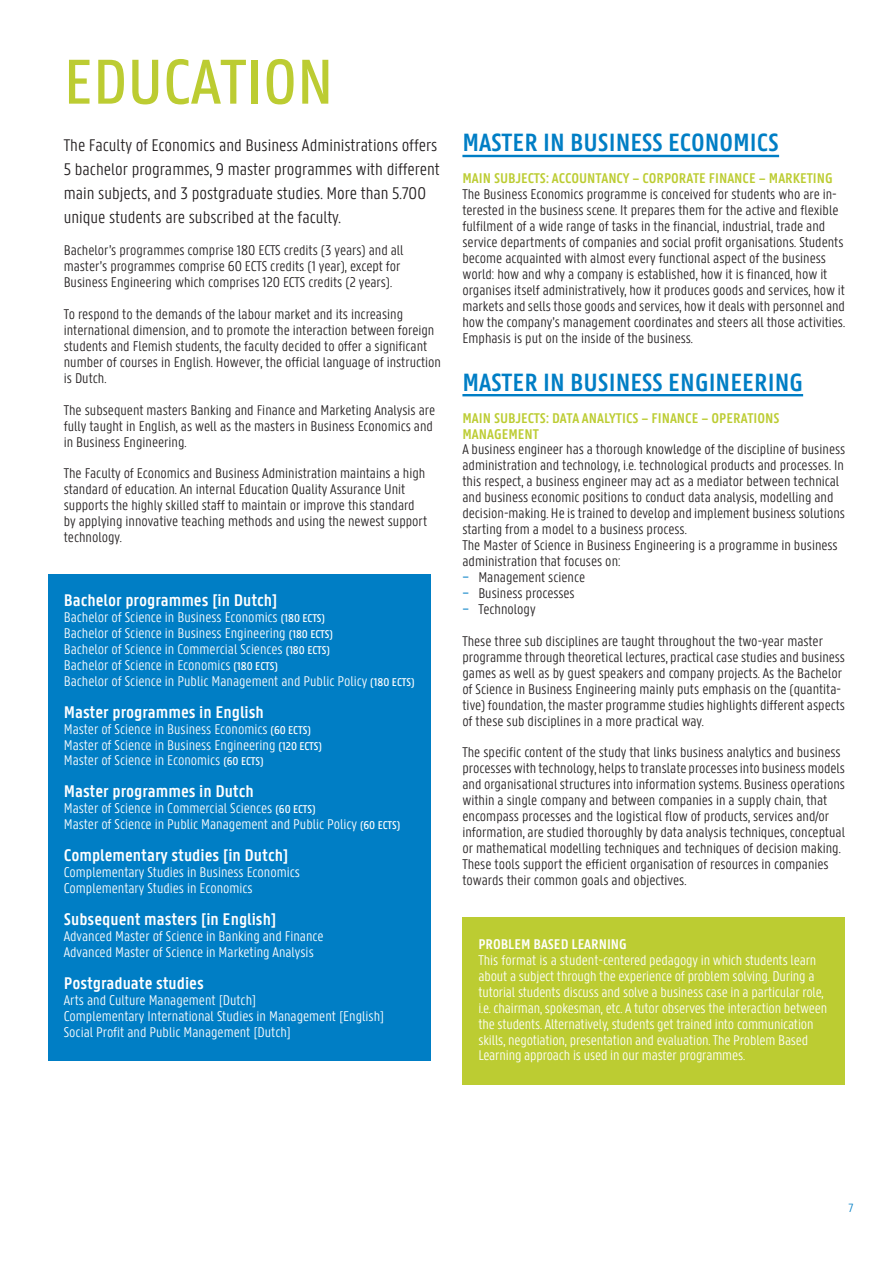
<style>
.page{position:relative;width:893px;height:1263px;background:#fff}
.page>*{position:absolute;margin:0;border:0;box-sizing:border-box;transform-origin:0 0}
.t1{font:500 67.5px "Panno Text";color:#bccc32}
.t2{font:600 26.7px "Panno Text";color:#007ec5}
.t3{font:300 18px/23.9px "U Gent Panno Text";color:#231f20}
.t4{font:600 18px "U Gent Panno Text";color:#fff}
.t5{font:300 15px/15.9px "U Gent Panno Text";color:#231f20}
.t6{font:300 15px/15.9px "U Gent Panno Text";letter-spacing:-.005em;color:#fff}
.t7{font:600 15px/15.9px "U Gent Panno Text";color:#bccc32}
.t8{font:600 15px "U Gent Panno Text";color:#fff}
.t9{font:300 12.75px "U Gent Panno Text";color:#007ec5}
.s1{font-weight:500;font-size:12px}
.s2{font-family:"Panno Text";font-weight:400;color:#007ec5}
</style>
<div class="page">
<hr style="left:462px;top:155px;width:317px;height:2px;background:#007ec5">
<hr style="left:462px;top:394px;width:341px;height:2px;background:#007ec5">
<div style="left:48px;top:574px;width:383px;height:486px;background:#007ec5"></div>
<div style="left:462px;top:917px;width:383px;height:167px;background:#bccc32"></div>
<h1 class="t1" style="left:64px;top:45px;width:271px">EDUCATION</h1>
<p class="t3" style="left:64px;top:134px;width:378px">The Faculty of Economics and Business Administrations offers 5 bachelor programmes, 9 master programmes with different main subjects, and 3 postgraduate studies. More than 5.700 unique students are subscribed at the faculty.</p>
<p class="t5" style="left:64px;top:242px;width:341px">Bachelor’s programmes comprise 180 ECTS credits (3 years) and all master’s programmes comprise 60 ECTS credits (1 year), except for<br>Business Engineering which comprises 120 ECTS credits (2 years).</p>
<p class="t5" style="left:64px;top:306px;width:379px">To respond to the demands of the labour market and its increasing international dimension, and to promote the interaction between foreign students and Flemish students, the faculty decided to offer a significant number of courses in English. However, the official language of instruction is Dutch.</p>
<p class="t5" style="left:64px;top:402px;width:373px">The subsequent masters Banking and Finance and Marketing Analysis are fully taught in English, as well as the masters in Business Economics and in Business Engineering.</p>
<p class="t5" style="left:64px;top:466px;width:365px">The Faculty of Economics and Business Administration maintains a high standard of education. An internal Education Quality Assurance Unit supports the highly skilled staff to maintain or improve this standard by applying innovative teaching methods and using the newest support technology.</p>
<p class="t4" style="left:64px;top:590px;width:215px">Bachelor programmes [in Dutch]</p>
<p class="t6" style="left:64px;top:609px;width:352px">Bachelor of Science in Business Economics <span class="s1">(180 ECTS)<br></span>Bachelor of Science in Business Engineering <span class="s1">(180 ECTS)<br></span>Bachelor of Science in Commercial Sciences <span class="s1">(180 ECTS)<br></span>Bachelor of Science in Economics <span class="s1">(180 ECTS)<br></span>Bachelor of Science in Public Management and Public Policy <span class="s1">(180 ECTS)</span></p>
<p class="t4" style="left:64px;top:701px;width:202px">Master programmes in English</p>
<p class="t6" style="left:64px;top:721px;width:260px">Master of Science in Business Economics <span class="s1">(60 ECTS)<br></span>Master of Science in Business Engineering <span class="s1">(120 ECTS)<br></span>Master of Science in Economics <span class="s1">(60 ECTS)</span></p>
<p class="t4" style="left:64px;top:781px;width:191px">Master programmes in Dutch</p>
<p class="t6" style="left:64px;top:800px;width:338px">Master of Science in Commercial Sciences <span class="s1">(60 ECTS)<br></span>Master of Science in Public Management and Public Policy <span class="s1">(60 ECTS)</span></p>
<p class="t4" style="left:64px;top:845px;width:226px">Complementary studies [in Dutch]</p>
<p class="t6" style="left:64px;top:864px;width:238px">Complementary Studies in Business Economics<br>Complementary Studies in Economics</p>
<p class="t4" style="left:64px;top:909px;width:214px">Subsequent masters [in English]</p>
<p class="t6" style="left:64px;top:928px;width:261px">Advanced Master of Science in Banking and Finance<br>Advanced Master of Science in Marketing Analysis</p>
<p class="t4" style="left:64px;top:972px;width:142px">Postgraduate studies</p>
<p class="t6" style="left:64px;top:992px;width:322px">Arts and Culture Management [Dutch]<br>Complementary International Studies in Management [English]<br>Social Profit and Public Management [Dutch]</p>
<h2 class="t2" style="left:462px;top:128px;width:318px">MASTER IN BUSINESS ECONOMICS</h2>
<p class="t7" style="left:462px;top:171px;width:372px">MAIN SUBJECTS: ACCOUNTANCY – CORPORATE FINANCE – MARKETING</p>
<p class="t5" style="left:462px;top:186px;width:384px">The Business Economics programme is conceived for students who are in&shy;terested in the business scene. It prepares them for the active and flexible fulfilment of a wide range of tasks in the financial, industrial, trade and service departments of companies and social profit organisations. Students become acquainted with almost every functional aspect of the business world: how and why a company is established, how it is financed, how it organises itself administratively, how it produces goods and services, how it markets and sells those goods and services, how it deals with personnel and how the company’s management coordinates and steers all those activities.<br>Emphasis is put on the inside of the business.</p>
<h2 class="t2" style="left:462px;top:367px;width:342px">MASTER IN BUSINESS ENGINEERING</h2>
<p class="t7" style="left:462px;top:410px;width:319px">MAIN SUBJECTS: DATA ANALYTICS – FINANCE – OPERATIONS<br>MANAGEMENT</p>
<p class="t5" style="left:462px;top:442px;width:384px">A business engineer has a thorough knowledge of the discipline of business administration and technology, i.e. technological products and processes. In this respect, a business engineer may act as a mediator between technical and business economic positions to conduct data analysis, modelling and decision-making. He is trained to develop and implement business solutions starting from a model to a business process.<br>The Master of Science in Business Engineering is a programme in business administration that focuses on:<br><span class="s2">−</span> Management science<br><span class="s2">−</span> Business processes<br><span class="s2">−</span> Technology</p>
<p class="t5" style="left:462px;top:633px;width:384px">These three sub disciplines are taught throughout the two-year master programme through theoretical lectures, practical case studies and business games as well as by guest speakers and company projects. As the Bachelor of Science in Business Engineering mainly puts emphasis on the (quantita&shy;tive) foundation, the master programme studies highlights different aspects of these sub disciplines in a more practical way.</p>
<p class="t5" style="left:462px;top:745px;width:384px">The specific content of the study that links business analytics and business processes with technology, helps to translate processes into business models and organisational structures into information systems. Business operations within a single company and between companies in a supply chain, that encompass processes and the logistical flow of products, services and/or information, are studied thoroughly by data analysis techniques, conceptual or mathematical modelling techniques and techniques of decision making.<br>These tools support the efficient organisation of resources in companies towards their common goals and objectives.</p>
<p class="t8" style="left:478px;top:935px;width:150px">PROBLEM BASED LEARNING</p>
<p class="t6" style="left:478px;top:952px;width:350px">This format is a student-centered pedagogy in which students learn about a subject through the experience of problem solving. During a tutorial students discuss and solve a business case in a particular role, i.e. chairman, spokesman, etc. A tutor observes the interaction between the students. Alternatively, students get trained into communication skills, negotiation, presentation and evaluation. The Problem Based Learning approach is used in our master programmes.</p>
<p class="t9" style="left:849px;top:1200px;width:7px">7</p>
</div>
